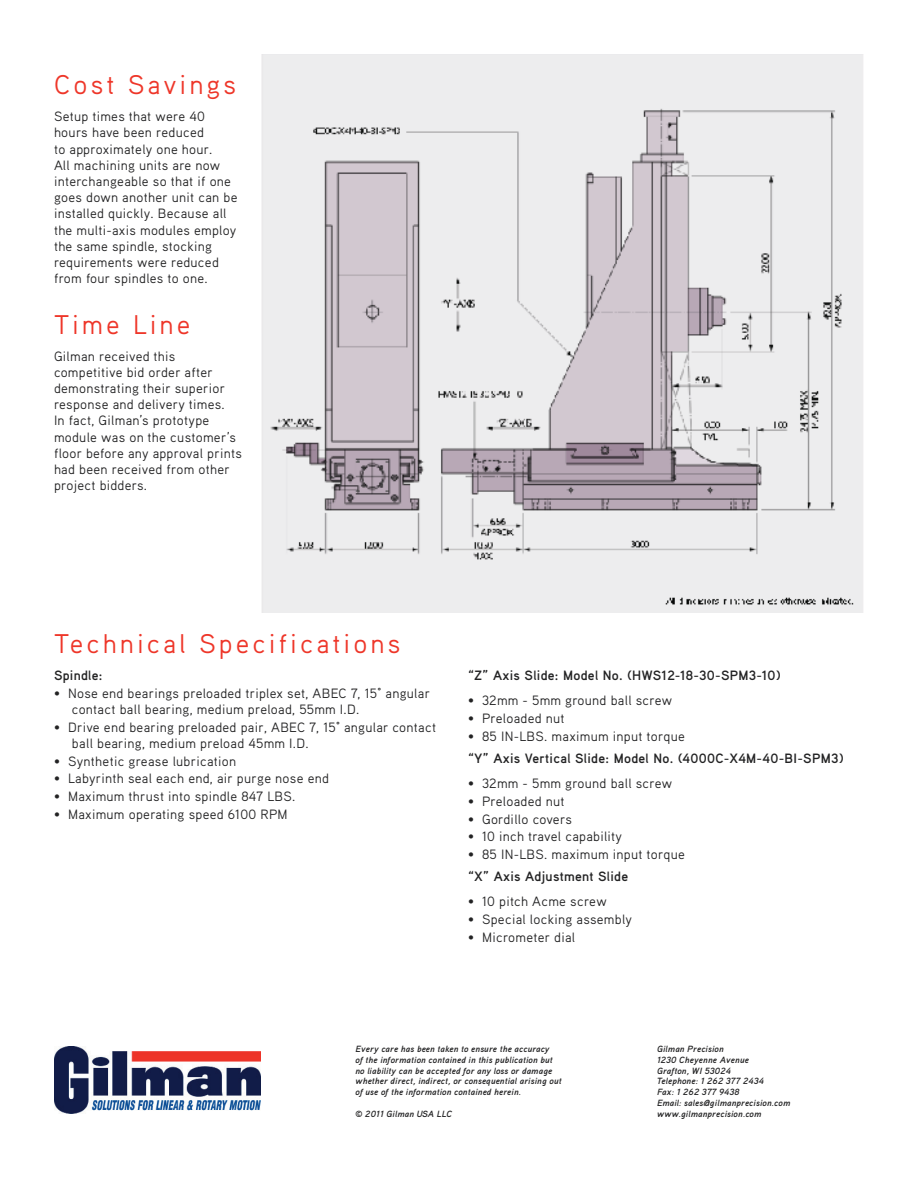
<style>
.page{position:relative;width:918px;height:1188px;background:#fff}
.page>*{position:absolute;margin:0;border:0;box-sizing:border-box;transform-origin:0 0}
.t1{font:27px "Aaux Pro";letter-spacing:.11em;color:#ee3629}
.t2{font:13.5px/16.2px "Aaux Pro";letter-spacing:.02em;color:#232324}
.t3{font:700 13.5px "Aaux Pro";letter-spacing:.02em;color:#232324}
.t4{font:italic 700 9px/10.8px "Aaux Pro";letter-spacing:.02em;color:#232324}
</style>
<div class="page">
<img style="left:54px;top:1046px;width:207px;height:68px">
<img style="left:261px;top:54px;width:602px;height:559px">
<h1 class="t1" style="left:54px;top:68px;width:184px">Cost Savings</h1>
<p class="t2" style="left:54px;top:108px;width:185px">Setup times that were 40 hours have been reduced<br>to approximately one hour.<br>All machining units are now interchangeable so that if one goes down another unit can be installed quickly. Because all the multi-axis modules employ the same spindle, stocking requirements were reduced from four spindles to one.</p>
<h1 class="t1" style="left:54px;top:307px;width:138px">Time Line</h1>
<p class="t2" style="left:54px;top:347px;width:189px">Gilman received this competitive bid order after demonstrating their superior response and delivery times.<br>In fact, Gilman’s prototype module was on the customer’s floor before any approval prints had been received from other project bidders.</p>
<h1 class="t1" style="left:54px;top:627px;width:348px">Technical Specifications</h1>
<p class="t3" style="left:54px;top:667px;width:50px">Spindle:</p>
<p class="t2" style="left:72px;top:685px;width:360px;text-indent:-18px">• Nose end bearings preloaded triplex set, ABEC 7, 15° angular contact ball bearing, medium preload, 55mm I.D.</p>
<p class="t2" style="left:72px;top:719px;width:366px;text-indent:-18px">• Drive end bearing preloaded pair, ABEC 7, 15° angular contact ball bearing, medium preload 45mm I.D.</p>
<p class="t2" style="left:54px;top:753px;width:184px">• Synthetic grease lubrication</p>
<p class="t2" style="left:54px;top:770px;width:276px">• Labyrinth seal each end, air purge nose end</p>
<p class="t2" style="left:54px;top:788px;width:243px">• Maximum thrust into spindle 847 LBS.</p>
<p class="t2" style="left:54px;top:806px;width:235px">• Maximum operating speed 6100 RPM</p>
<p class="t3" style="left:468px;top:667px;width:314px">“Z” Axis Slide: Model No. (HWS12-18-30-SPM3-10)</p>
<p class="t2" style="left:468px;top:692px;width:206px">• 32mm - 5mm ground ball screw</p>
<p class="t2" style="left:468px;top:710px;width:98px">• Preloaded nut</p>
<p class="t2" style="left:468px;top:728px;width:218px">• 85 IN-LBS. maximum input torque</p>
<p class="t3" style="left:468px;top:750px;width:377px">“Y” Axis Vertical Slide: Model No. (4000C-X4M-40-BI-SPM3)</p>
<p class="t2" style="left:468px;top:775px;width:206px">• 32mm - 5mm ground ball screw</p>
<p class="t2" style="left:468px;top:793px;width:98px">• Preloaded nut</p>
<p class="t2" style="left:468px;top:810px;width:105px">• Gordillo covers</p>
<p class="t2" style="left:468px;top:828px;width:156px">• 10 inch travel capability</p>
<p class="t2" style="left:468px;top:846px;width:218px">• 85 IN-LBS. maximum input torque</p>
<p class="t3" style="left:468px;top:868px;width:162px">“X” Axis Adjustment Slide</p>
<p class="t2" style="left:468px;top:893px;width:140px">• 10 pitch Acme screw</p>
<p class="t2" style="left:468px;top:911px;width:166px">• Special locking assembly</p>
<p class="t2" style="left:468px;top:929px;width:109px">• Micrometer dial</p>
<p class="t4" style="left:356px;top:1043px;width:208px">Every care has been taken to ensure the accuracy<br>of the information contained in this publication but no liability can be accepted for any loss or damage whether direct, indirect, or consequential arising out of use of the information contained herein.</p>
<p class="t4" style="left:356px;top:1108px;width:98px">© 2011 Gilman USA LLC</p>
<p class="t4" style="left:657px;top:1043px;width:135px">Gilman Precision<br>1230 Cheyenne Avenue<br>Grafton, WI 53024<br>Telephone: 1 262 377 2434<br>Fax: 1 262 377 9438<br>Email: sales@gilmanprecision.com www.gilmanprecision.com</p>
</div>
